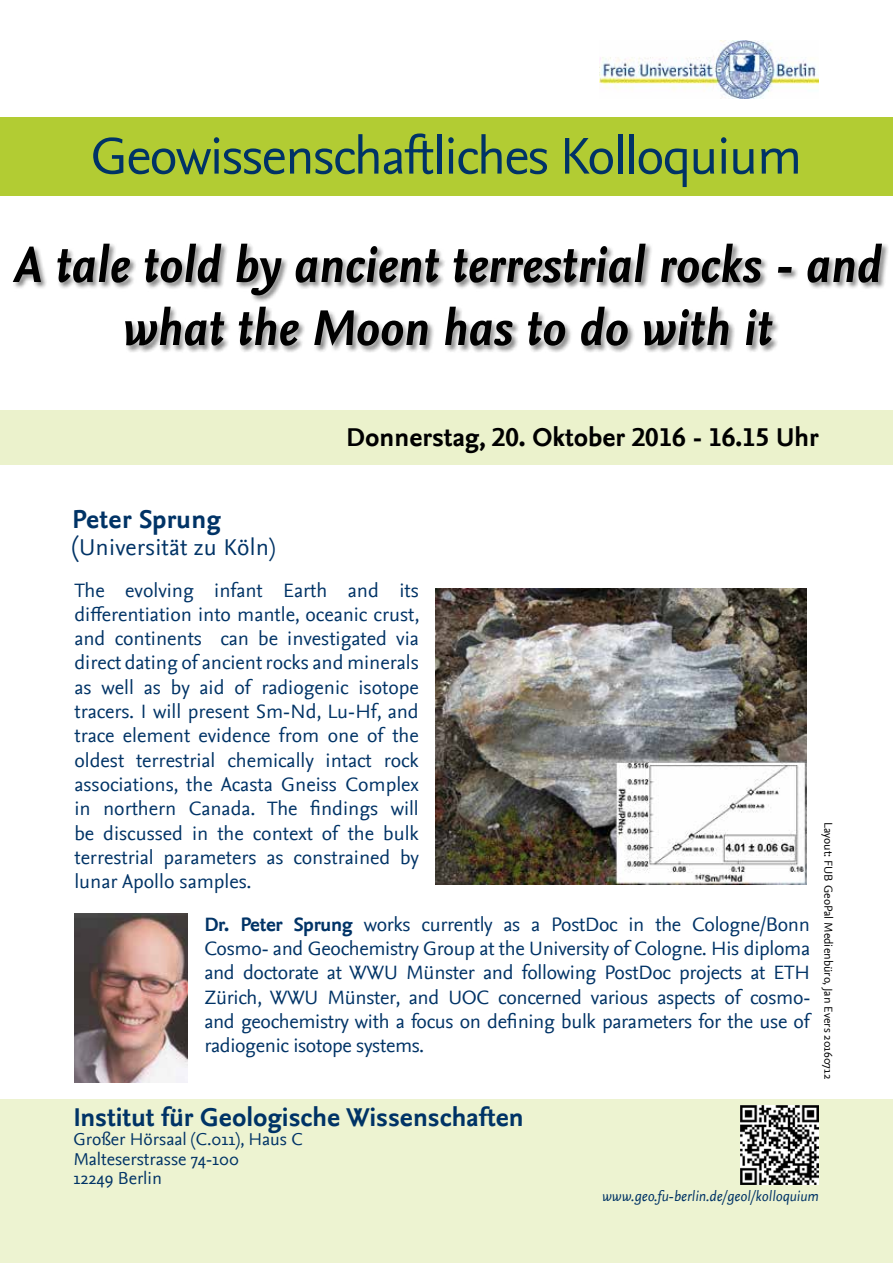
<style>
.page{position:relative;width:893px;height:1263px;background:#fff}
.page>*{position:absolute;margin:0;border:0;box-sizing:border-box;transform-origin:0 0}
.t1{font:54px "Nexus Sans";letter-spacing:-.03em;color:#036}
.t2{font:italic 700 52.5px/63px "Nexus Sans TF";color:#000;text-align:center}
.t3{font:700 27px "Nexus Sans TF";color:#036}
.t4{font:700 27px "Nexus Sans TF";color:#000}
.t5{font:700 27px "Nexus Sans";letter-spacing:.01em;color:#036}
.t6{font:24px "Nexus Sans TF";letter-spacing:.01em;color:#036}
.t7{font:20.25px/24.3px "Nexus Sans";letter-spacing:-.005em;color:#036;text-align:justify}
.t8{font:18px/19.5px "Nexus Sans";color:#036}
.t9{font:italic 15px "Nexus Sans";color:#036}
.t10{font:12px "Nexus Sans";color:#000}
.s1{font-size:27px}
.s2{font-weight:700}
</style>
<div class="page">
<img style="left:600px;top:40px;width:219px;height:59px">
<div style="left:0;top:410px;width:893px;height:55px;background:#ebf2cc"></div>
<div style="left:4px;top:234px;width:887px;height:121px;background:#fff;opacity:.75"></div>
<div style="left:0;top:1099px;width:893px;height:164px;background:#edf3d1"></div>
<div style="left:0;top:117px;width:893px;height:79px;background:#b2cc33"></div>
<img style="left:740px;top:1106px;width:79px;height:78px">
<img style="left:74px;top:913px;width:113px;height:170px">
<img style="left:436px;top:588px;width:370px;height:296px">
<h1 class="t1" style="left:91px;top:125px;width:713px">Geowissenschaftliches Kolloquium</h1>
<h2 class="t2" style="left:12px;top:234px;width:870px">A tale told by ancient terrestrial rocks - and what the Moon has to do with it</h2>
<h3 class="t5" style="left:72px;top:504px;width:150px">Peter Sprung</h3>
<p class="t6" style="left:72px;top:534px;width:204px"><span class="s1">(</span>Universität zu Köln)</p>
<h3 class="t4" style="left:346px;top:422px;width:474px">Donnerstag, 20. Oktober 2016 - 16.15 Uhr</h3>
<p class="t7" style="left:74px;top:578px;width:347px">The evolving infant Earth and its differentiation into mantle, oceanic crust, and continents can be investigated via direct dating of ancient rocks and minerals as well as by aid of radiogenic isotope tracers. I will present Sm-Nd, Lu-Hf, and trace element evidence from one of the oldest terrestrial chemically intact rock associations, the Acasta Gneiss Complex in northern Canada. The findings will be discussed in the context of the bulk terrestrial parameters as constrained by lunar Apollo samples.</p>
<p class="t7" style="left:204px;top:912px;width:608px"><span class="s2">Dr. Peter Sprung</span> works currently as a PostDoc in the Cologne/Bonn Cosmo- and Geochemistry Group at the University of Cologne. His diploma and doctorate at WWU Münster and following PostDoc projects at ETH Zürich, WWU Münster, and UOC concerned various aspects of cosmo&shy;and geochemistry with a focus on defining bulk parameters for the use of radiogenic isotope systems.</p>
<p class="t10" style="left:835px;top:822px;width:259px;rotate:90deg">Layout: FUB GeoPal Medienbüro, Jan Evers 20160712</p>
<h3 class="t3" style="left:73px;top:1101px;width:452px">Institut für Geologische Wissenschaften</h3>
<p class="t8" style="left:73px;top:1130px;width:231px">Großer Hörsaal (C.011), Haus C<br>Malteserstrasse 74-100<br>12249 Berlin</p>
<p class="t9" style="left:602px;top:1187px;width:218px">www.geo.fu-berlin.de/geol/kolloquium</p>
</div>
